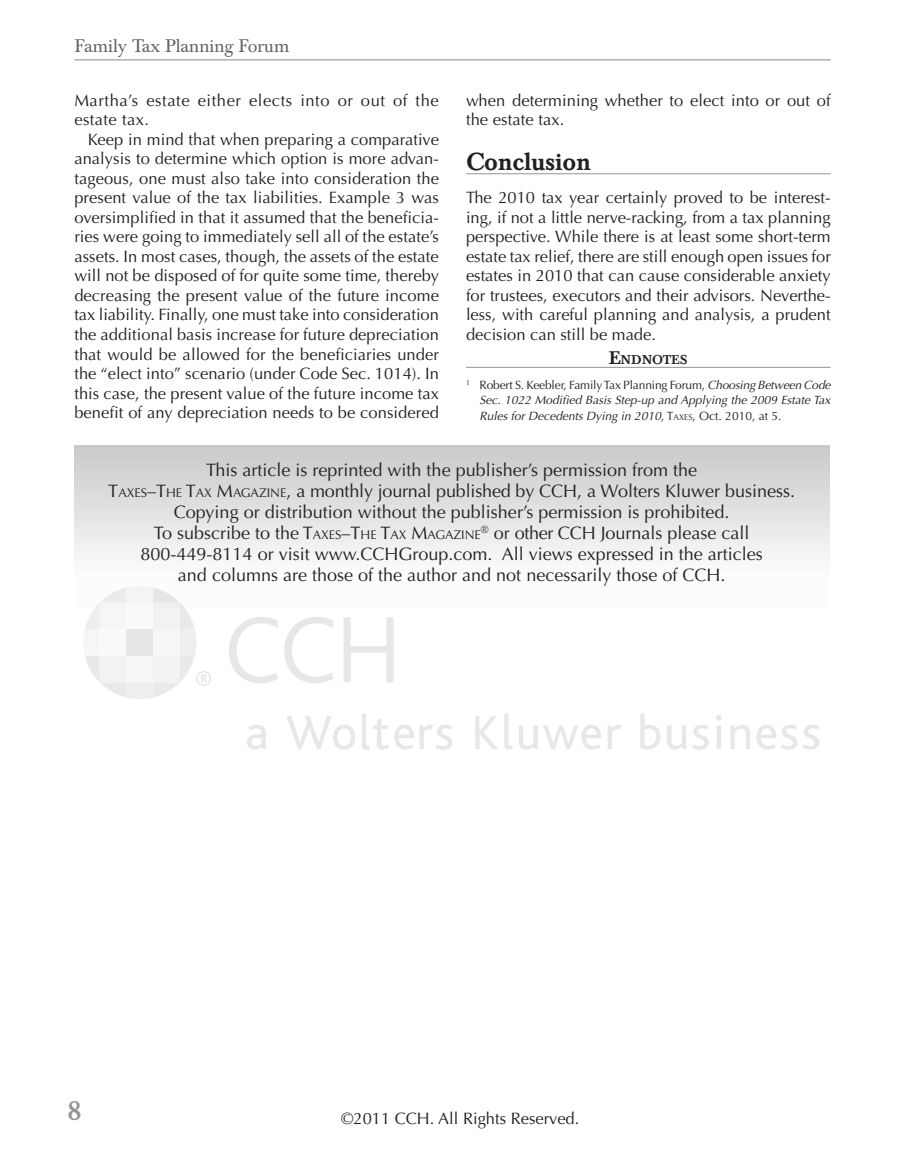
<style>
.page{position:relative;width:905px;height:1175px;background:#fff}
.page>*{position:absolute;margin:0;border:0;box-sizing:border-box;transform-origin:0 0}
.t1{font:500 27px "Baskerville BE";color:#939598}
.t2{font:500 24px "Baskerville BE";color:#231f20}
.t3{font:18px/21px "Optima";color:#231f20;text-align:center}
.t4{font:18px "Baskerville BE";color:#636366}
.t5{font:16.5px/19.5px "Optima";letter-spacing:.005em;color:#231f20;text-align:justify}
.t6{font:16.5px/19.5px "Optima";letter-spacing:.035em;color:#231f20}
.t7{font:500 12.6px "Baskerville BE";letter-spacing:.02em;color:#231f20}
.t8{font:italic 12px/15px "Optima";color:#231f20;text-align:justify}
.s1{font-size:18px}
.s2{font-style:normal}
.s3{font-style:normal;font-size:8.4px}
.s4{font-style:inherit}
.s5{font-size:12.6px}
</style>
<div class="page">
<hr style="left:74px;top:59px;width:756px;height:1px;background:#939598">
<hr style="left:466px;top:173px;width:364px;height:1px;background:#939598">
<hr style="left:466px;top:367px;width:364px;height:1px;background:#939598">
<div style="left:74px;top:445px;width:755px;height:163px;background:linear-gradient(to bottom,#c9cacd,#fff)"></div>
<svg style="left:229px;top:617px;width:49px;height:66px"></svg>
<svg style="left:284px;top:617px;width:49px;height:66px"></svg>
<svg style="left:343px;top:617px;width:50px;height:65px"></svg>
<svg style="left:247px;top:725px;width:19px;height:24px"></svg>
<svg style="left:287px;top:716px;width:68px;height:33px"></svg>
<svg style="left:362px;top:713px;width:90px;height:36px"></svg>
<svg style="left:475px;top:716px;width:23px;height:33px"></svg>
<svg style="left:504px;top:713px;width:8px;height:36px"></svg>
<svg style="left:519px;top:725px;width:82px;height:24px"></svg>
<svg style="left:608px;top:725px;width:13px;height:24px"></svg>
<svg style="left:640px;top:713px;width:20px;height:36px"></svg>
<svg style="left:667px;top:725px;width:19px;height:24px"></svg>
<svg style="left:692px;top:725px;width:16px;height:24px"></svg>
<svg style="left:716px;top:715px;width:5px;height:34px"></svg>
<svg style="left:730px;top:725px;width:20px;height:24px"></svg>
<svg style="left:756px;top:725px;width:63px;height:24px"></svg>
<svg style="left:83px;top:586px;width:128px;height:113px"></svg>
<p class="t4" style="left:74px;top:35px;width:216px">Family Tax Planning Forum</p>
<p class="t6" style="left:74px;top:91px;width:366px">Martha’s estate either elects into or out of the estate tax.</p>
<p class="t5" style="left:74px;top:130px;width:366px;text-indent:13px">Keep in mind that when preparing a comparative analysis to determine which option is more advan&shy;tageous, one must also take into consideration the present value of the tax liabilities. Example 3 was oversimplified in that it assumed that the beneficia&shy;ries were going to immediately sell all of the estate’s assets. In most cases, though, the assets of the estate will not be disposed of for quite some time, thereby decreasing the present value of the future income tax liability. Finally, one must take into consideration the additional basis increase for future depreciation that would be allowed for the beneficiaries under the “elect into” scenario (under Code Sec. 1014). In this case, the present value of the future income tax benefit of any depreciation needs to be considered</p>
<p class="t5" style="left:466px;top:91px;width:366px">when determining whether to elect into or out of the estate tax.</p>
<h2 class="t2" style="left:466px;top:148px;width:127px">Conclusion</h2>
<p class="t5" style="left:466px;top:188px;width:366px">The 2010 tax year certainly proved to be interest&shy;ing, if not a little nerve-racking, from a tax planning perspective. While there is at least some short-term estate tax relief, there are still enough open issues for estates in 2010 that can cause considerable anxiety for trustees, executors and their advisors. Neverthe&shy;less, with careful planning and analysis, a prudent decision can still be made.</p>
<p class="t7" style="left:609px;top:352px;width:80px"><span class="s1">E</span>NDNOTES</p>
<p class="t8" style="left:479px;top:378px;width:352px;text-indent:-14px"><sup>1</sup> <span class="s2">Robert S. Keebler, Family Tax Planning Forum,</span> Choosing Between Code Sec. 1022 Modified Basis Step-up and Applying the 2009 Estate Tax Rules for Decedents Dying in 2010<span class="s2">,</span> <span class="s2">T</span><span class="s3">AXES</span><span class="s2">, Oct. 2010, at 5.</span></p>
<p class="t3" style="left:108px;top:460px;width:688px">This article is reprinted with the publisher’s permission from the<br><span class="s4">T</span><span class="s5">AXES</span><span class="s4">–T</span><span class="s5">HE</span> <span class="s4">T</span><span class="s5">AX</span> <span class="s4">M</span><span class="s5">AGAZINE</span>, a monthly journal published by CCH, a Wolters Kluwer business.<br>Copying or distribution without the publisher’s permission is prohibited.<br>To subscribe to the <span class="s4">T</span><span class="s5">AXES</span><span class="s4">–T</span><span class="s5">HE</span> <span class="s4">T</span><span class="s5">AX</span> <span class="s4">M</span><span class="s5">AGAZINE</span><sup>®</sup> or other CCH Journals please call 800-449-8114 or visit www.CCHGroup.com. All views expressed in the articles<br>and columns are those of the author and not necessarily those of CCH.</p>
<h1 class="t1" style="left:68px;top:1094px;width:16px">8</h1>
<p class="t5" style="left:341px;top:1108px;width:240px">©2011 CCH. All Rights Reserved.</p>
</div>
